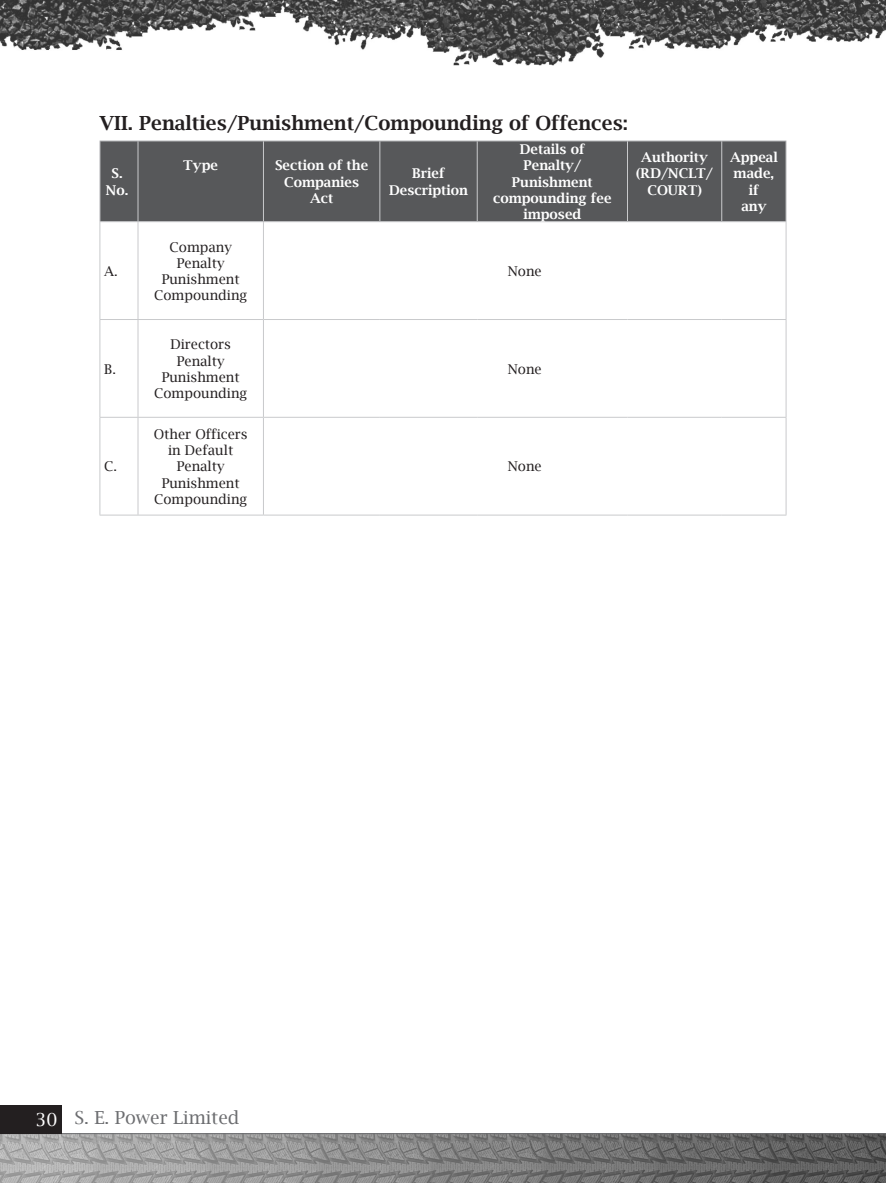
<style>
.page{position:relative;width:886px;height:1183px;background:#fff}
.page>*{position:absolute;margin:0;border:0;box-sizing:border-box;transform-origin:0 0}
.head-1{font:600 19.5px "Lucida Bright";color:#231f20}
.t1{font:18px "Lucida Bright";color:#6c6d70}
.t2{font:13.5px/16.2px "Lucida Bright";color:#231f20;text-align:center}
.t3{font:600 13.5px/16.2px "Lucida Bright";color:#fff;text-align:center}
.s1{color:#fff}
</style>
<div class="page">
<img style="left:0;top:1134px;width:886px;height:49px">
<hr style="left:0;top:1133px;width:886px;height:1px;background:#6c6d70">
<div style="left:0;top:1105px;width:62px;height:29px;background:#231f20"></div>
<img style="left:0;top:0;width:886px;height:66px">
<div style="left:101px;top:142px;width:685px;height:79px;background:#57585a"></div>
<hr style="left:100px;top:141px;width:38px;height:1px;background:#c9cacc">
<hr style="left:100px;top:141px;width:1px;height:80px;background:#c9cacc">
<hr style="left:138px;top:141px;width:125px;height:1px;background:#c9cacc">
<hr style="left:138px;top:141px;width:1px;height:80px;background:#c9cacc">
<hr style="left:263px;top:141px;width:117px;height:1px;background:#c9cacc">
<hr style="left:263px;top:141px;width:1px;height:80px;background:#c9cacc">
<hr style="left:380px;top:141px;width:97px;height:1px;background:#c9cacc">
<hr style="left:379px;top:141px;width:1px;height:80px;background:#c9cacc">
<hr style="left:477px;top:141px;width:150px;height:1px;background:#c9cacc">
<hr style="left:477px;top:141px;width:1px;height:80px;background:#c9cacc">
<hr style="left:627px;top:141px;width:95px;height:1px;background:#c9cacc">
<hr style="left:627px;top:141px;width:1px;height:80px;background:#c9cacc">
<hr style="left:722px;top:141px;width:64px;height:1px;background:#c9cacc">
<hr style="left:721px;top:141px;width:1px;height:80px;background:#c9cacc">
<hr style="left:786px;top:141px;width:1px;height:80px;background:#c9cacc">
<hr style="left:100px;top:221px;width:38px;height:1px;background:#c9cacc">
<hr style="left:100px;top:222px;width:1px;height:97px;background:#c9cacc">
<hr style="left:138px;top:221px;width:125px;height:1px;background:#c9cacc">
<hr style="left:138px;top:222px;width:1px;height:97px;background:#c9cacc">
<hr style="left:263px;top:221px;width:117px;height:1px;background:#c9cacc">
<hr style="left:263px;top:222px;width:1px;height:97px;background:#c9cacc">
<hr style="left:380px;top:221px;width:97px;height:1px;background:#c9cacc">
<hr style="left:477px;top:221px;width:150px;height:1px;background:#c9cacc">
<hr style="left:627px;top:221px;width:95px;height:1px;background:#c9cacc">
<hr style="left:722px;top:221px;width:64px;height:1px;background:#c9cacc">
<hr style="left:786px;top:222px;width:1px;height:97px;background:#c9cacc">
<hr style="left:100px;top:319px;width:38px;height:1px;background:#c9cacc">
<hr style="left:100px;top:320px;width:1px;height:97px;background:#c9cacc">
<hr style="left:138px;top:319px;width:125px;height:1px;background:#c9cacc">
<hr style="left:138px;top:320px;width:1px;height:97px;background:#c9cacc">
<hr style="left:263px;top:319px;width:117px;height:1px;background:#c9cacc">
<hr style="left:263px;top:320px;width:1px;height:97px;background:#c9cacc">
<hr style="left:380px;top:319px;width:97px;height:1px;background:#c9cacc">
<hr style="left:477px;top:319px;width:150px;height:1px;background:#c9cacc">
<hr style="left:627px;top:319px;width:95px;height:1px;background:#c9cacc">
<hr style="left:722px;top:319px;width:64px;height:1px;background:#c9cacc">
<hr style="left:786px;top:320px;width:1px;height:97px;background:#c9cacc">
<hr style="left:100px;top:417px;width:38px;height:1px;background:#c9cacc">
<hr style="left:100px;top:418px;width:1px;height:97px;background:#c9cacc">
<hr style="left:138px;top:417px;width:125px;height:1px;background:#c9cacc">
<hr style="left:138px;top:418px;width:1px;height:97px;background:#c9cacc">
<hr style="left:263px;top:417px;width:117px;height:1px;background:#c9cacc">
<hr style="left:263px;top:418px;width:1px;height:97px;background:#c9cacc">
<hr style="left:380px;top:417px;width:97px;height:1px;background:#c9cacc">
<hr style="left:477px;top:417px;width:150px;height:1px;background:#c9cacc">
<hr style="left:627px;top:417px;width:95px;height:1px;background:#c9cacc">
<hr style="left:722px;top:417px;width:64px;height:1px;background:#c9cacc">
<hr style="left:786px;top:418px;width:1px;height:97px;background:#c9cacc">
<hr style="left:100px;top:515px;width:38px;height:1px;background:#c9cacc">
<hr style="left:138px;top:515px;width:125px;height:1px;background:#c9cacc">
<hr style="left:263px;top:515px;width:117px;height:1px;background:#c9cacc">
<hr style="left:380px;top:515px;width:97px;height:1px;background:#c9cacc">
<hr style="left:477px;top:515px;width:150px;height:1px;background:#c9cacc">
<hr style="left:627px;top:515px;width:95px;height:1px;background:#c9cacc">
<hr style="left:722px;top:515px;width:64px;height:1px;background:#c9cacc">
<p class="head-1" style="left:100px;top:112px;width:530px">VII. Penalties/Punishment/Compounding of Offences:</p>
<p class="t3" style="left:106px;top:165px;width:24px">S.<br>No.</p>
<p class="t3" style="left:520px;top:141px;width:67px">Details of</p>
<p class="t3" style="left:512px;top:157px;width:82px">Penalty/<br>Punishment</p>
<p class="t3" style="left:493px;top:190px;width:120px">compounding fee</p>
<p class="t3" style="left:523px;top:206px;width:60px">imposed</p>
<p class="t3" style="left:183px;top:157px;width:36px">Type</p>
<p class="t3" style="left:275px;top:157px;width:95px">Section of the</p>
<p class="t3" style="left:284px;top:174px;width:77px">Companies<br>Act</p>
<p class="t3" style="left:412px;top:165px;width:34px">Brief</p>
<p class="t3" style="left:389px;top:182px;width:80px">Description</p>
<p class="t2" style="left:104px;top:263px;width:15px">A.</p>
<p class="t2" style="left:170px;top:239px;width:64px">Company</p>
<p class="t2" style="left:162px;top:255px;width:80px">Penalty<br>Punishment</p>
<p class="t2" style="left:154px;top:287px;width:95px">Compounding</p>
<p class="t2" style="left:508px;top:263px;width:35px">None</p>
<p class="t3" style="left:641px;top:149px;width:68px">Authority</p>
<p class="t3" style="left:636px;top:165px;width:78px">(RD/NCLT/</p>
<p class="t3" style="left:647px;top:182px;width:56px">COURT)</p>
<p class="t2" style="left:104px;top:361px;width:13px">B.</p>
<p class="t2" style="left:104px;top:458px;width:14px">C.</p>
<p class="t2" style="left:170px;top:336px;width:62px">Directors</p>
<p class="t2" style="left:162px;top:353px;width:80px">Penalty<br>Punishment</p>
<p class="t2" style="left:154px;top:385px;width:95px">Compounding</p>
<p class="t2" style="left:154px;top:426px;width:95px">Other Officers in Default</p>
<p class="t2" style="left:162px;top:458px;width:80px">Penalty<br>Punishment</p>
<p class="t2" style="left:154px;top:491px;width:95px">Compounding</p>
<p class="t2" style="left:508px;top:361px;width:35px">None</p>
<p class="t2" style="left:508px;top:458px;width:35px">None</p>
<p class="t3" style="left:730px;top:149px;width:49px">Appeal</p>
<p class="t3" style="left:734px;top:165px;width:42px">made, if</p>
<p class="t3" style="left:741px;top:198px;width:27px">any</p>
<h2 class="t1" style="left:36px;top:1107px;width:205px"><span class="s1">30</span> S. E. Power Limited</h2>
</div>
